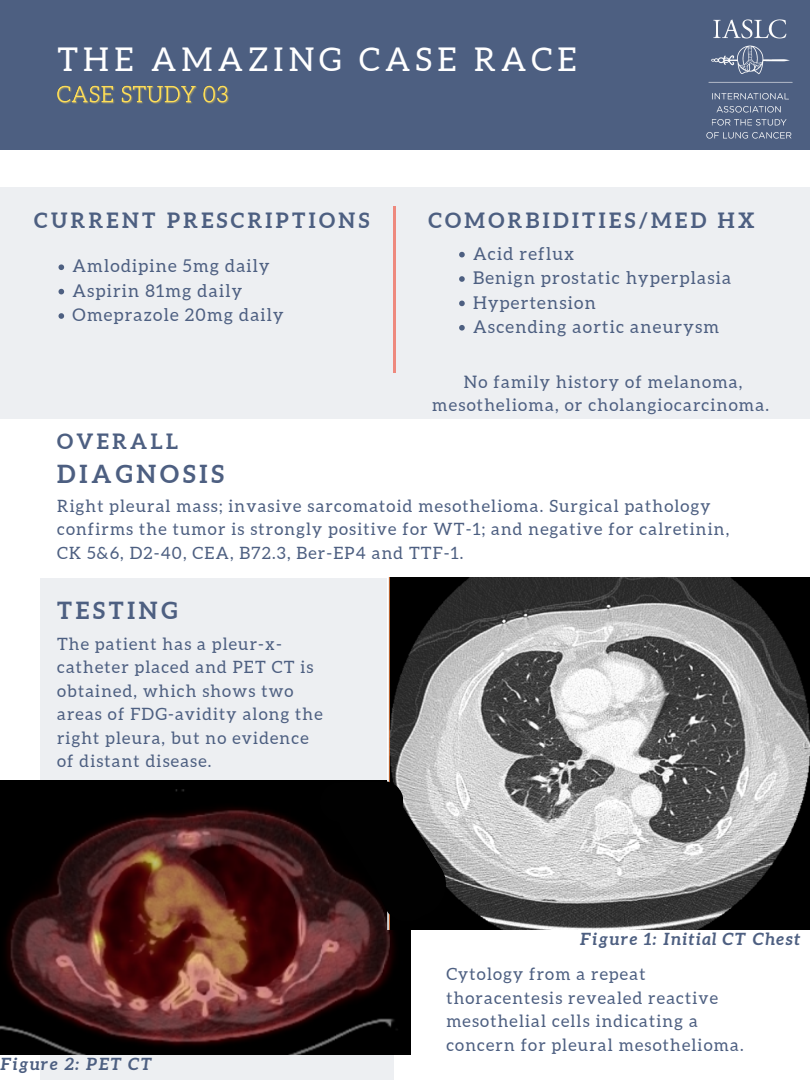
<style>
.page{position:relative;width:810px;height:1080px;background:#fff}
.page>*{position:absolute;margin:0;border:0;box-sizing:border-box;transform-origin:0 0}
.t1{font:32.69px "Aleo";letter-spacing:.16em;color:#fff}
.t2{font:700 24.88px "Aleo";letter-spacing:.16em;color:#4d5f81}
.t3{font:700 23.56px "Aleo";letter-spacing:.16em;color:#4d5f81}
.t4{font:700 21.12px "Aleo";letter-spacing:.16em;color:#4d5f81}
.t5{font:17.62px "Aleo";letter-spacing:.07em;color:#4d5f81}
.t6{font:17.19px/23.9px "Aleo";letter-spacing:.07em;color:#4d5f81;text-align:center}
.t7{font:17px/23.4px "Aleo";letter-spacing:.07em;color:#4d5f81}
.t8{font:italic 700 17px "Aleo";letter-spacing:.07em;color:#4d5f81}
</style>
<div class="page">
<div style="left:0;top:0;width:810px;height:150px;background:#4d5f81"></div>
<div style="left:0;top:187px;width:810px;height:232px;background:#edeff2"></div>
<div style="left:41px;top:578px;width:352px;height:502px;background:#edeff2"></div>
<hr style="left:393px;top:206px;width:3px;height:167px;background:#ee897e">
<img style="left:706px;top:19px;width:87px;height:120px">
<img style="left:0;top:781px;width:410px;height:274px">
<img style="left:387px;top:578px;width:423px;height:352px">
<img style="left:57px;top:85px;width:172px;height:19px">
<svg style="left:59px;top:264px;width:5px;height:6px"></svg>
<svg style="left:59px;top:289px;width:5px;height:5px"></svg>
<svg style="left:59px;top:313px;width:5px;height:6px"></svg>
<svg style="left:459px;top:252px;width:6px;height:5px"></svg>
<svg style="left:459px;top:276px;width:6px;height:6px"></svg>
<svg style="left:459px;top:301px;width:6px;height:5px"></svg>
<svg style="left:459px;top:325px;width:6px;height:6px"></svg>
<svg style="left:320px;top:779px;width:131px;height:144px;background:#2a2626"></svg>
<p class="t1" style="left:58px;top:41px;width:521px">THE AMAZING CASE RACE</p>
<p class="t4" style="left:34px;top:208px;width:336px">CURRENT PRESCRIPTIONS</p>
<p class="t5" style="left:73px;top:256px;width:199px">Amlodipine 5mg daily</p>
<p class="t5" style="left:73px;top:281px;width:171px">Aspirin 81mg daily</p>
<p class="t5" style="left:73px;top:305px;width:213px">Omeprazole 20mg daily</p>
<p class="t4" style="left:57px;top:429px;width:122px">OVERALL</p>
<p class="t2" style="left:57px;top:460px;width:169px">DIAGNOSIS</p>
<p class="t4" style="left:428px;top:208px;width:328px">COMORBIDITIES/MED HX</p>
<p class="t5" style="left:473px;top:244px;width:103px">Acid reflux</p>
<p class="t5" style="left:473px;top:268px;width:260px">Benign prostatic hyperplasia</p>
<p class="t5" style="left:473px;top:292px;width:124px">Hypertension</p>
<p class="t5" style="left:473px;top:317px;width:248px">Ascending aortic aneurysm</p>
<p class="t6" style="left:432px;top:369px;width:338px">No family history of melanoma, mesothelioma, or cholangiocarcinoma.</p>
<p class="t7" style="left:57px;top:494px;width:674px">Right pleural mass; invasive sarcomatoid mesothelioma. Surgical pathology confirms the tumor is strongly positive for WT-1; and negative for calretinin,<br>CK 5&amp;6, D2-40, CEA, B72.3, Ber-EP4 and TTF-1.</p>
<p class="t3" style="left:57px;top:597px;width:122px">TESTING</p>
<p class="t7" style="left:57px;top:632px;width:267px">The patient has a pleur-x&shy;catheter placed and PET CT is obtained, which shows two areas of FDG-avidity along the right pleura, but no evidence of distant disease.</p>
<p class="t8" style="left:0;top:1054px;width:154px">Figure 2: PET CT</p>
<p class="t8" style="left:580px;top:929px;width:222px">Figure 1: Initial CT Chest</p>
<p class="t7" style="left:446px;top:962px;width:299px">Cytology from a repeat thoracentesis revealed reactive mesothelial cells indicating a concern for pleural mesothelioma.</p>
</div>
